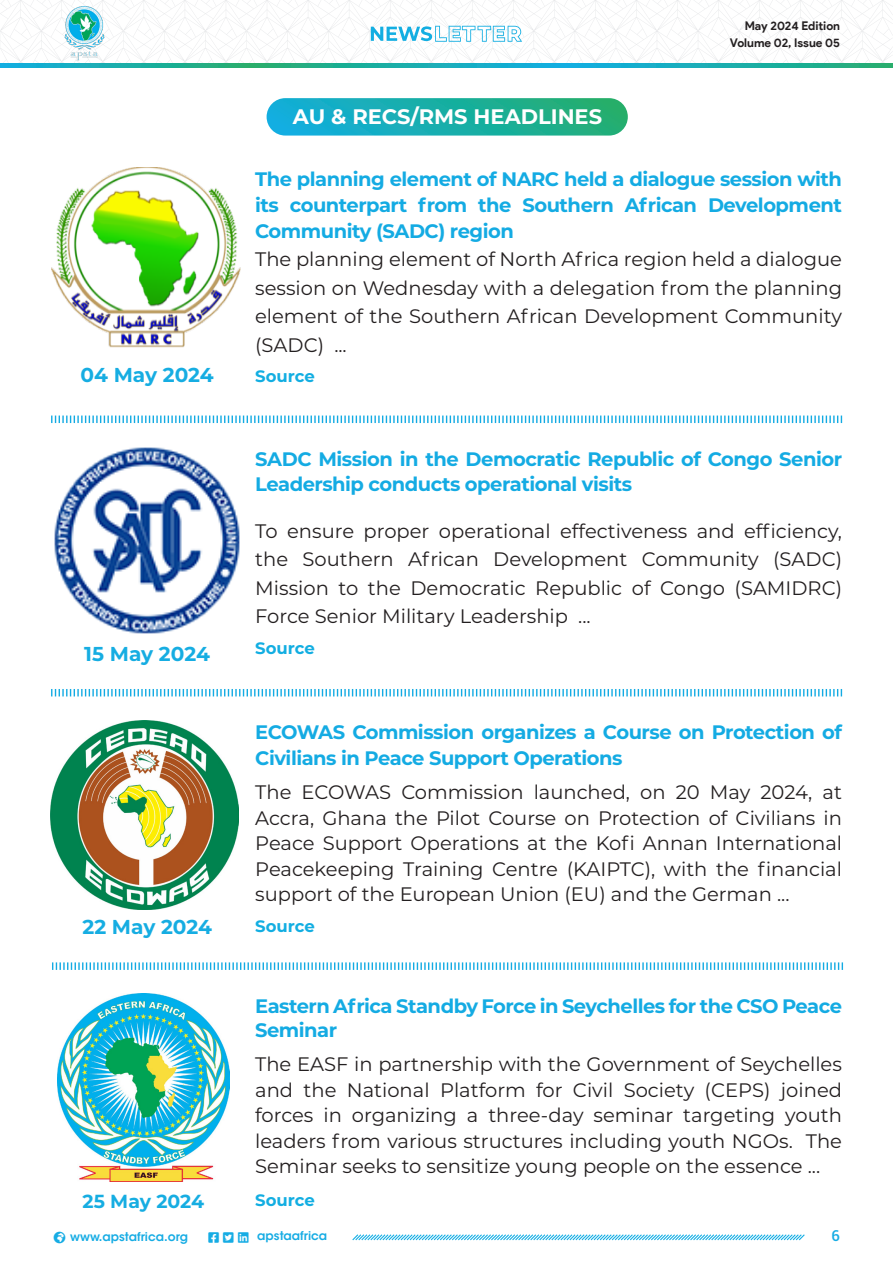
<style>
.page{position:relative;width:893px;height:1263px;background:#fff}
.page>*{position:absolute;margin:0;border:0;box-sizing:border-box;transform-origin:0 0}
.t1{font:700 21px "Montserrat";color:#fff}
.t2{font:700 20.1px "Montserrat";letter-spacing:-.005em;color:#16ade2}
.t3{font:19.5px/25.5px "Montserrat";color:#231f20;text-align:justify}
.t4{font:700 19.5px/25.5px "Montserrat";letter-spacing:-.025em;color:#14abe3}
.t5{font:700 18.9px "Montserrat";letter-spacing:-.005em;color:#16ade2}
.t6{font:700 16.5px "Montserrat";color:#13aee2}
.t7{font:500 15px "Roboto";color:#16ace4}
.t8{font:600 12px "ITC Avant Garde Std";color:#16ace4}
.t9{font:700 12px/16.8px "Product Sans";letter-spacing:-.005em;color:#231f20;text-align:right}
</style>
<div class="page">
<svg style="left:352px;top:1234px;width:453px;height:7px"></svg>
<svg style="left:0;top:64px;width:893px;height:4px;background:#1badaa"></svg>
<svg style="left:0;top:0;width:893px;height:64px"></svg>
<div style="left:267px;top:98px;width:361px;height:38px;background:linear-gradient(to right,#10aee1,#23ae6c);border-radius:19px"></div>
<svg style="left:51px;top:415px;width:792px;height:8px"></svg>
<svg style="left:51px;top:689px;width:792px;height:8px"></svg>
<img style="left:54px;top:447px;width:186px;height:187px">
<img style="left:51px;top:168px;width:189px;height:180px">
<img style="left:51px;top:720px;width:187px;height:190px">
<svg style="left:52px;top:962px;width:792px;height:8px"></svg>
<img style="left:57px;top:994px;width:173px;height:187px">
<p class="t1" style="left:293px;top:102px;width:311px">AU &amp; RECS/RMS HEADLINES</p>
<p class="t9" style="left:730px;top:18px;width:112px">May 2024 Edition<br>Volume 02, Issue 05</p>
<p class="t4" style="left:255px;top:166px;width:588px;text-align:justify">The planning element of NARC held a dialogue session with its counterpart from the Southern African Development Community (SADC) region</p>
<p class="t3" style="left:255px;top:244px;width:588px;line-height:28.5px">The planning element of North Africa region held a dialogue session on Wednesday with a delegation from the planning element of the Southern African Development Community (SADC) ...</p>
<p class="t2" style="left:81px;top:360px;width:135px">04 May 2024</p>
<p class="t6" style="left:255px;top:364px;width:61px">Source</p>
<p class="t2" style="left:84px;top:639px;width:127px">15 May 2024</p>
<p class="t4" style="left:255px;top:445px;width:588px">SADC Mission in the Democratic Republic of Congo Senior<br>Leadership conducts operational visits</p>
<p class="t3" style="left:255px;top:516px;width:588px;line-height:28.5px">To ensure proper operational effectiveness and efficiency, the Southern African Development Community (SADC)<br>Mission to the Democratic Republic of Congo (SAMIDRC)<br>Force Senior Military Leadership ...</p>
<p class="t6" style="left:255px;top:636px;width:61px">Source</p>
<p class="t4" style="left:255px;top:718px;width:588px">ECOWAS Commission organizes a Course on Protection of<br>Civilians in Peace Support Operations</p>
<p class="t3" style="left:255px;top:779px;width:588px">The ECOWAS Commission launched, on 20 May 2024, at Accra, Ghana the Pilot Course on Protection of Civilians in Peace Support Operations at the Kofi Annan International Peacekeeping Training Centre (KAIPTC), with the financial support of the European Union (EU) and the German ...</p>
<p class="t2" style="left:82px;top:913px;width:131px">22 May 2024</p>
<p class="t6" style="left:255px;top:914px;width:61px">Source</p>
<p class="t4" style="left:255px;top:993px;width:588px;line-height:24px">Eastern Africa Standby Force in Seychelles for the CSO Peace<br>Seminar</p>
<p class="t3" style="left:255px;top:1051px;width:588px">The EASF in partnership with the Government of Seychelles and the National Platform for Civil Society (CEPS) joined forces in organizing a three-day seminar targeting youth leaders from various structures including youth NGOs. The Seminar seeks to sensitize young people on the essence ...</p>
<p class="t5" style="left:83px;top:1188px;width:123px">25 May 2024</p>
<p class="t6" style="left:255px;top:1188px;width:61px">Source</p>
<p class="t8" style="left:54px;top:1229px;width:136px">●□ www.apstafrica.org</p>
<p class="t8" style="left:223px;top:1228px;width:105px">▼▼▼▲❑◆ ●■■ apstaafrica</p>
<p class="t7" style="left:831px;top:1225px;width:10px">6</p>
</div>
